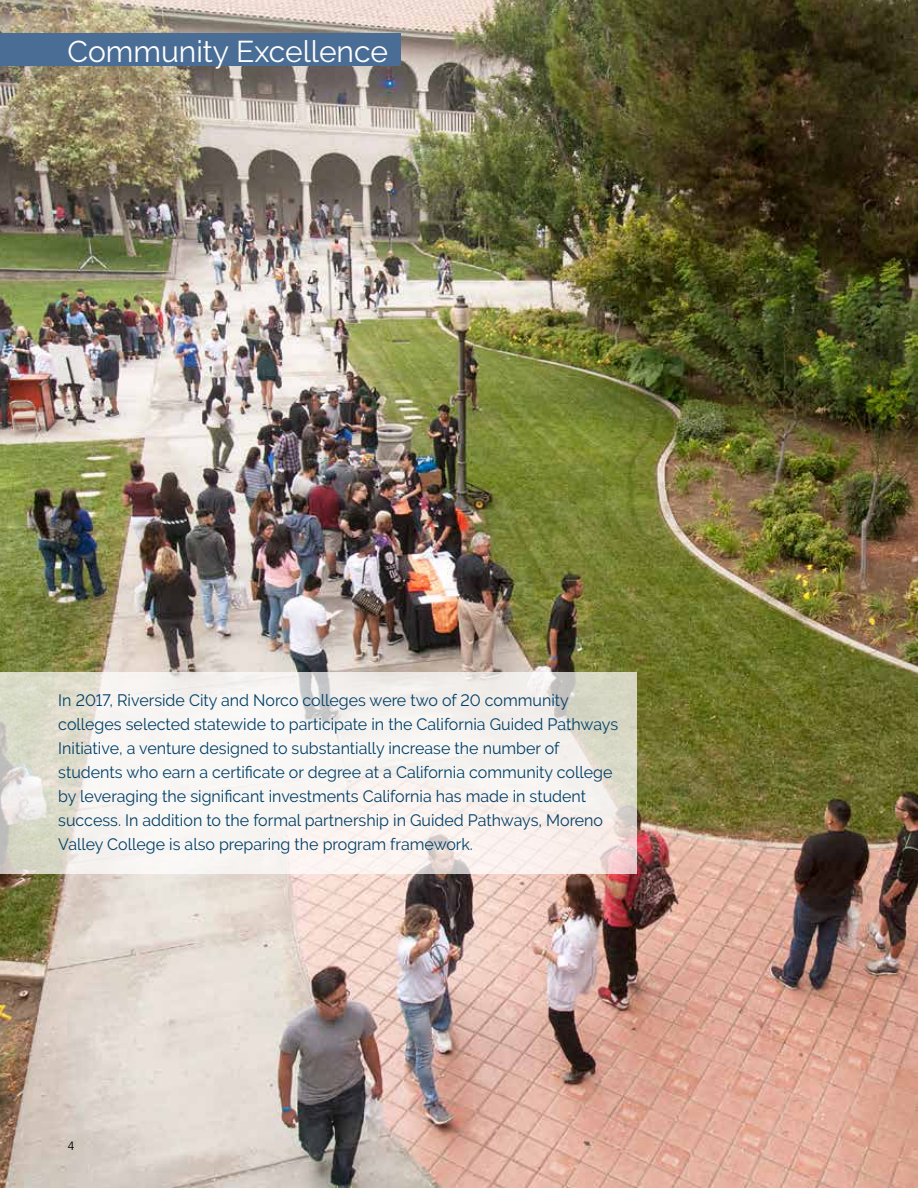
<style>
.page{position:relative;width:918px;height:1188px;background:#fff}
.page>*{position:absolute;margin:0;border:0;box-sizing:border-box;transform-origin:0 0}
.t1{font:30px "Raleway";color:#fff}
.t2{font:16.5px/24px "Raleway";color:#003f67}
.t3{font:13.5px "Avenir";color:#000}
.t4{font:12px "Avenir";color:#000}
</style>
<div class="page">
<img style="left:0;top:0;width:918px;height:1188px">
<svg style="left:0;top:672px;width:637px;height:202px;fill:#f6f2ef"></svg>
<div style="left:0;top:34px;width:400px;height:32px;background:#4a6d95"></div>
<h1 class="t1" style="left:68px;top:34px;width:322px">Community Excellence</h1>
<p class="t2" style="left:58px;top:689px;width:561px">In 2017, Riverside City and Norco colleges were two of 20 community colleges selected statewide to participate in the California Guided Pathways Initiative, a venture designed to substantially increase the number of students who earn a certificate or degree at a California community college by leveraging the significant investments California has made in student success. In addition to the formal partnership in Guided Pathways, Moreno Valley College is also preparing the program framework.</p>
<p class="t3" style="left:68px;top:1138px;width:9px">4</p>
<p class="t4" style="left:68px;top:1139px;width:8px">4</p>
</div>
